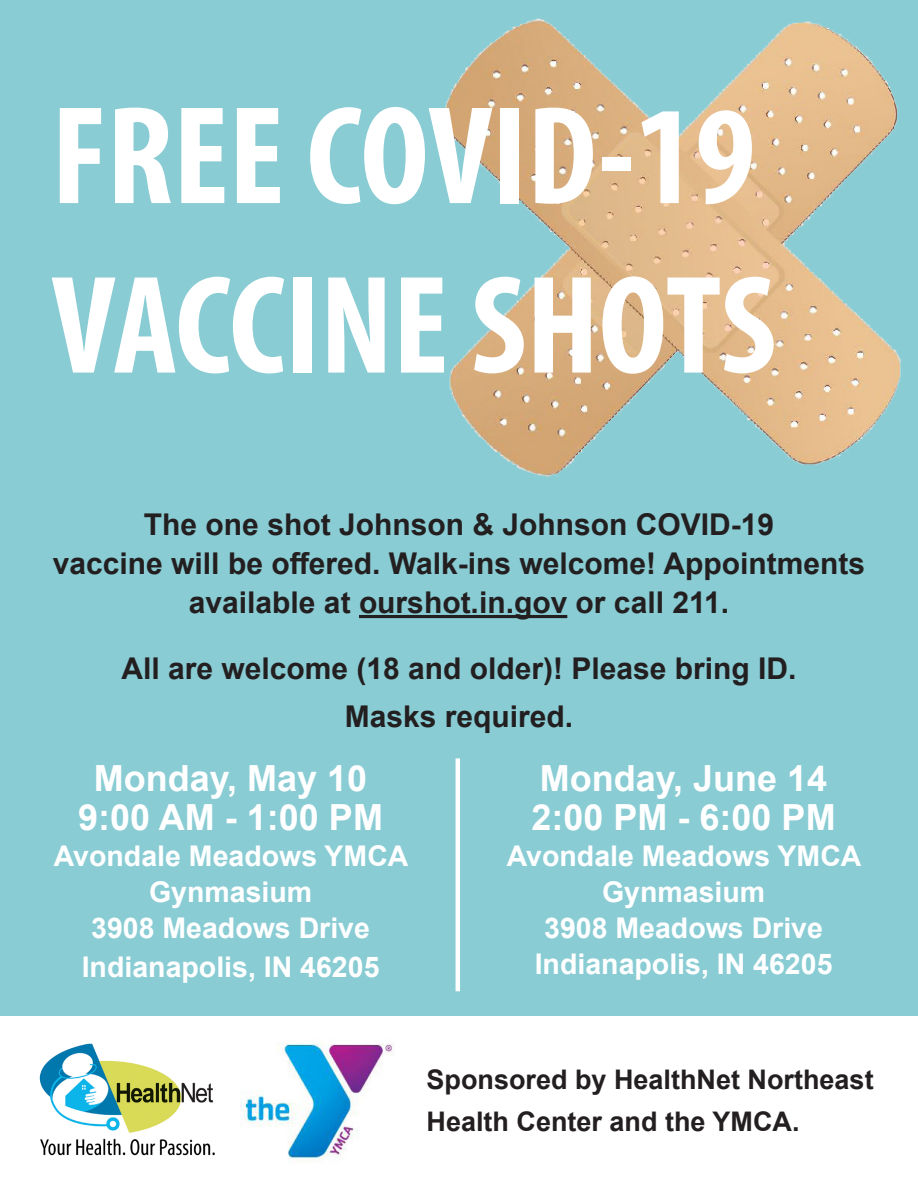
<style>
.page{position:relative;width:918px;height:1188px;background:#fff}
.page>*{position:absolute;margin:0;border:0;box-sizing:border-box;transform-origin:0 0}
.t1{font:700 condensed 141px/169.5px "Myriad Pro";color:#fff}
.t2{font:700 36px "Arial";color:#fff}
.t3{font:700 30px/39px "Arial";color:#231f20;text-align:center}
.t4{font:700 28.5px/36px "Arial";color:#fff;text-align:center}
.t5{font:700 27px/42px "Arial";color:#231f20}
</style>
<div class="page">
<div style="left:0;top:0;width:918px;height:1015px;background:#89ccd4"></div>
<hr style="left:359px;top:615px;width:208px;height:3px;background:#231f20">
<img style="left:443px;top:18px;width:458px;height:459px">
<hr style="left:456px;top:758px;width:4px;height:233px;background:#fff">
<img style="left:39px;top:1043px;width:176px;height:113px">
<img style="left:240px;top:1043px;width:153px;height:120px">
<p class="t1" style="left:52px;top:68px;width:726px">FREE COVID-19<br>VACCINE SHOTS</p>
<p class="t3" style="left:53px;top:506px;width:814px">The one shot Johnson &amp; Johnson COVID-19<br>vaccine will be offered. Walk-ins welcome! Appointments available at ourshot.in.gov or call 211.</p>
<p class="t3" style="left:121px;top:650px;width:677px">All are welcome (18 and older)! Please bring ID.</p>
<p class="t3" style="left:345px;top:698px;width:230px">Masks required.</p>
<p class="t2" style="left:94px;top:753px;width:275px">Monday, May 10</p>
<p class="t2" style="left:78px;top:792px;width:306px">9:00 AM - 1:00 PM</p>
<p class="t4" style="left:54px;top:838px;width:356px">Avondale Meadows YMCA<br>Gynmasium</p>
<p class="t4" style="left:91px;top:910px;width:280px">3908 Meadows Drive</p>
<p class="t4" style="left:82px;top:949px;width:299px">Indianapolis, IN 46205</p>
<p class="t2" style="left:540px;top:753px;width:289px">Monday, June 14</p>
<p class="t2" style="left:532px;top:792px;width:306px">2:00 PM - 6:00 PM</p>
<p class="t4" style="left:507px;top:838px;width:356px">Avondale Meadows YMCA<br>Gynmasium</p>
<p class="t4" style="left:544px;top:910px;width:280px">3908 Meadows Drive</p>
<p class="t4" style="left:535px;top:946px;width:299px">Indianapolis, IN 46205</p>
<p class="t5" style="left:427px;top:1059px;width:449px">Sponsored by HealthNet Northeast<br>Health Center and the YMCA.</p>
</div>
